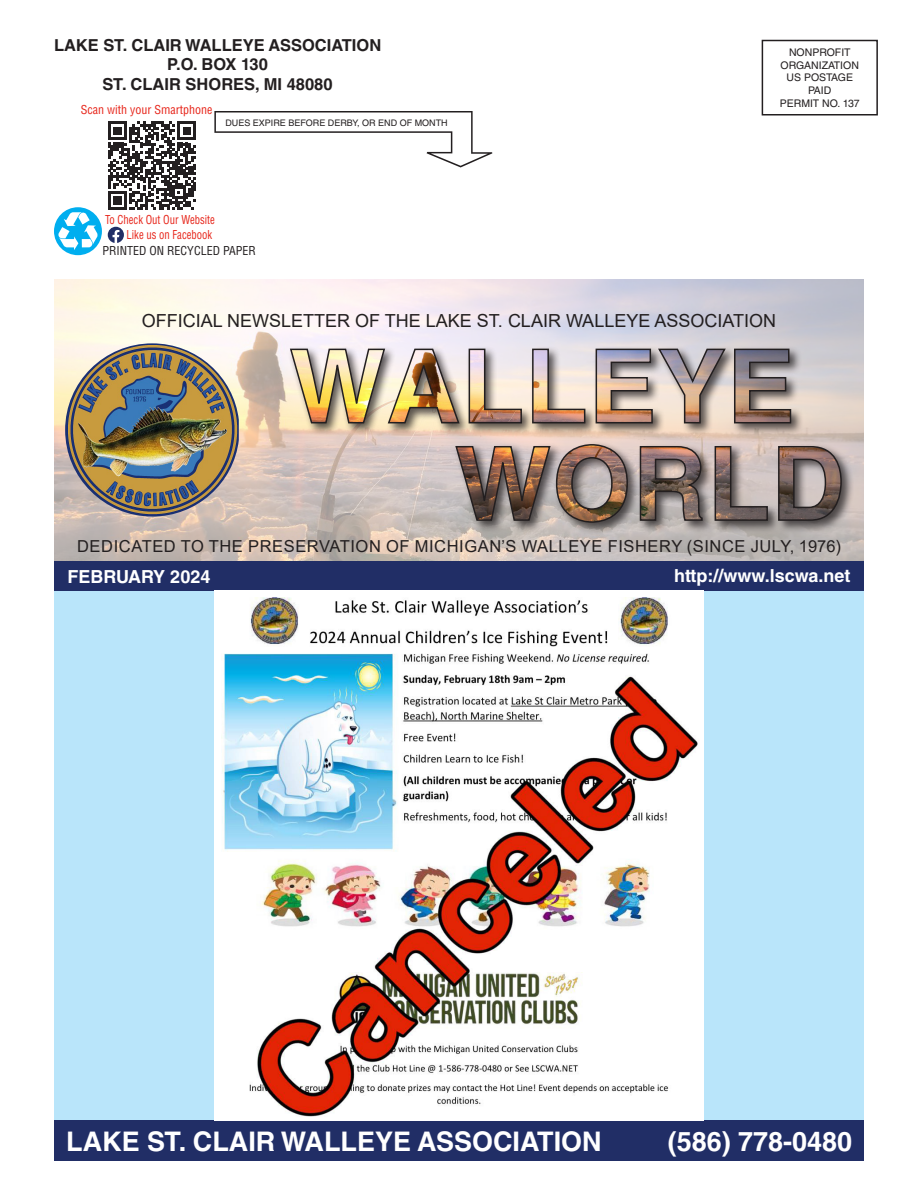
<style>
.page{position:relative;width:918px;height:1188px;background:#fff}
.page>*{position:absolute;margin:0;border:0;box-sizing:border-box;transform-origin:0 0}
.t1{font:700 27px "Helvetica LT Std";color:#fff}
.t2{font:18px "Arial";color:#231f20}
.t3{font:700 18px "Helvetica LT Std";color:#fff}
.t4{font:16.5px "Arial";letter-spacing:.035em;color:#231f20}
.t5{font:700 16.5px "Helvetica LT Std";color:#231f20}
.t6{font:condensed 12px "Helvetica LT Std";color:#e72419;scale:.89 1}
.t7{font:condensed 12px "Helvetica LT Std";color:#e72419}
.t8{font:condensed 12px "Helvetica LT Std";color:#231f20}
.t9{font:10.5px "Helvetica LT Std";color:#231f20}
.t10{font:9px "Helvetica LT Std";color:#231f20}
</style>
<div class="page">
<img style="left:54px;top:280px;width:810px;height:281px">
<div style="left:288px;top:346px;width:516px;height:90px;background:#231f20;opacity:.75"></div>
<img style="left:289px;top:348px;width:503px;height:77px">
<div style="left:453px;top:442px;width:401px;height:93px;background:#231f20;opacity:.75"></div>
<img style="left:454px;top:443px;width:389px;height:81px">
<div style="left:54px;top:591px;width:810px;height:530px;background:#b9e5fa"></div>
<img style="left:65px;top:343px;width:174px;height:174px">
<svg style="left:108px;top:227px;width:16px;height:16px"></svg>
<div style="left:762px;top:40px;width:116px;height:76px;border:2px solid #231f20"></div>
<div style="left:54px;top:561px;width:810px;height:30px;background:#212e66"></div>
<div style="left:54px;top:1121px;width:810px;height:40px;background:#212e66"></div>
<svg style="left:214px;top:111px;width:278px;height:56px"></svg>
<svg style="left:54px;top:207px;width:48px;height:48px"></svg>
<svg style="left:108px;top:121px;width:88px;height:89px"></svg>
<img style="left:215px;top:591px;width:488px;height:530px">
<p class="t5" style="left:54px;top:35px;width:329px">LAKE ST. CLAIR WALLEYE ASSOCIATION</p>
<p class="t5" style="left:167px;top:55px;width:102px">P.O. BOX 130</p>
<p class="t5" style="left:103px;top:74px;width:231px">ST. CLAIR SHORES, MI 48080</p>
<p class="t10" style="left:225px;top:117px;width:224px">DUES EXPIRE BEFORE DERBY, OR END OF MONTH</p>
<p class="t7" style="left:81px;top:102px;width:133px">Scan with your Smartphone</p>
<p class="t6" style="left:105px;top:212px;width:125px">To Check Out Our Website</p>
<p class="t6" style="left:127px;top:227px;width:98px">Like us on Facebook</p>
<p class="t8" style="left:103px;top:243px;width:155px">PRINTED ON RECYCLED PAPER</p>
<p class="t9" style="left:789px;top:46px;width:63px">NONPROFIT</p>
<p class="t9" style="left:781px;top:59px;width:80px">ORGANIZATION</p>
<p class="t9" style="left:787px;top:72px;width:68px">US POSTAGE</p>
<p class="t9" style="left:808px;top:84px;width:25px">PAID</p>
<p class="t9" style="left:780px;top:97px;width:82px">PERMIT NO. 137</p>
<p class="t2" style="left:142px;top:308px;width:636px">OFFICIAL NEWSLETTER OF THE LAKE ST. CLAIR WALLEYE ASSOCIATION</p>
<p class="t4" style="left:77px;top:535px;width:765px">DEDICATED TO THE PRESERVATION OF MICHIGAN’S WALLEYE FISHERY (SINCE JULY, 1976)</p>
<p class="t3" style="left:68px;top:565px;width:144px">FEBRUARY 2024</p>
<p class="t3" style="left:674px;top:565px;width:178px">http://www.lscwa.net</p>
<p class="t1" style="left:66px;top:1125px;width:537px">LAKE ST. CLAIR WALLEYE ASSOCIATION</p>
<p class="t1" style="left:668px;top:1125px;width:186px">(586) 778-0480</p>
</div>
